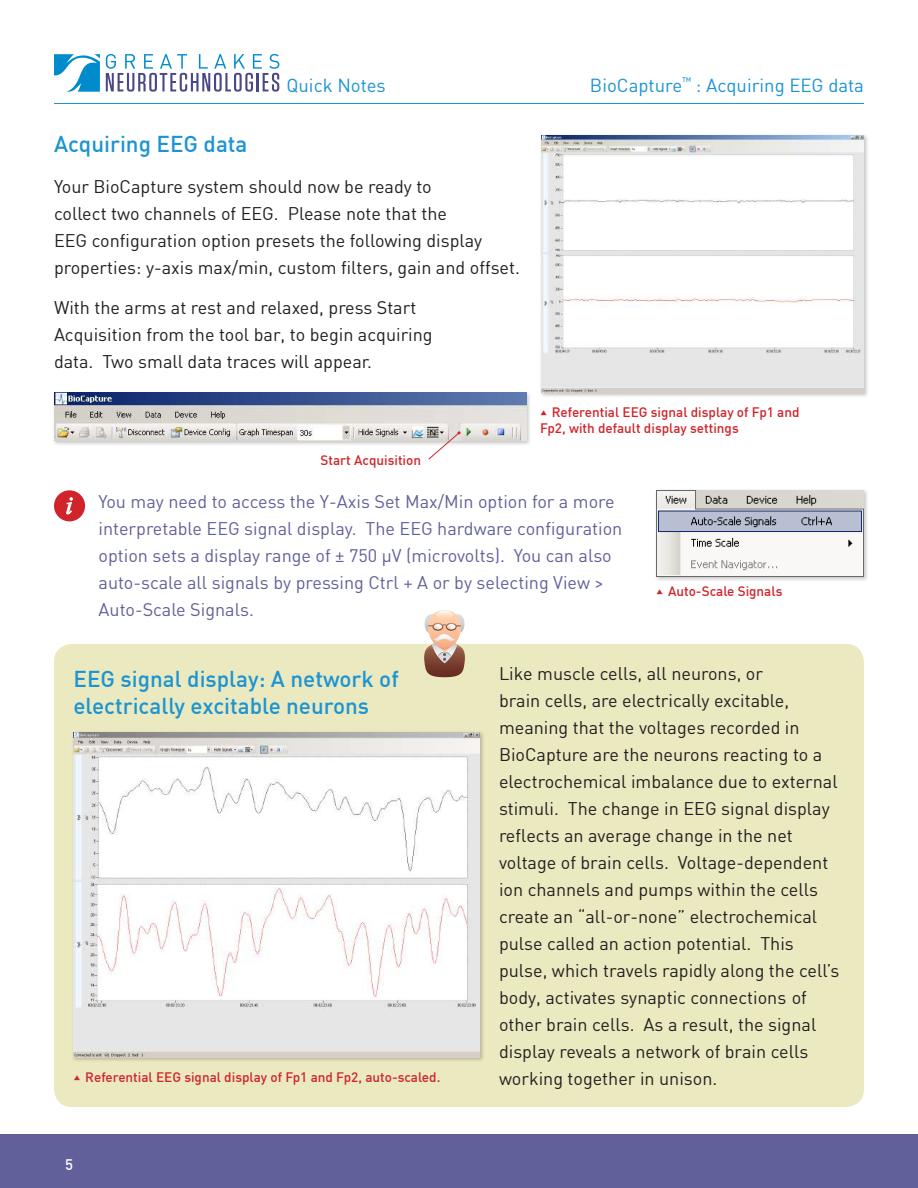
<style>
.page{position:relative;width:918px;height:1188px;background:#fff}
.page>*{position:absolute;margin:0;border:0;box-sizing:border-box;transform-origin:0 0}
.t1{font:500 22.5px/27px "DIN";color:#1c94d2}
.t2{font:18.6px "DIN";color:#1c94d2}
.t3{font:18px/27px "DIN";color:#231f20}
.t4{font:18px/27px "DIN";color:#62609a}
.t5{font:500 15px "DIN";color:#fff}
.t6{font:500 13.5px/16.2px "DIN";color:#d1232a}
</style>
<div class="page">
<div style="left:0;top:1134px;width:918px;height:54px;background:#62609a"></div>
<svg style="left:54px;top:54px;width:46px;height:38px"></svg>
<svg style="left:106px;top:54px;width:173px;height:38px"></svg>
<hr style="left:54px;top:103px;width:810px;height:1px;background:#1c94d2">
<div style="left:540px;top:133px;width:329px;height:265px;background:#231f20;opacity:.25"></div>
<img style="left:542px;top:135px;width:322px;height:258px">
<div style="left:52px;top:391px;width:480px;height:55px;background:#231f20;opacity:.25"></div>
<img style="left:54px;top:393px;width:472px;height:48px">
<svg style="left:428px;top:431px;width:33px;height:29px"></svg>
<div style="left:54px;top:644px;width:810px;height:463px;background:#eae9c0;border-radius:18px"></div>
<div style="left:54px;top:490px;width:31px;height:31px;background:#d1232a;border-radius:50%"></div>
<svg style="left:66px;top:497px;width:7px;height:18px"></svg>
<div style="left:654px;top:488px;width:215px;height:94px;background:#231f20;opacity:.25"></div>
<img style="left:656px;top:490px;width:208px;height:87px">
<div style="left:72px;top:730px;width:413px;height:332px;background:#231f20;opacity:.25"></div>
<img style="left:74px;top:732px;width:406px;height:325px">
<svg style="left:424px;top:611px;width:41px;height:66px"></svg>
<p class="t2" style="left:286px;top:73px;width:101px">Quick Notes</p>
<p class="t1" style="left:54px;top:130px;width:195px">Acquiring EEG data</p>
<p class="t3" style="left:54px;top:172px;width:467px">Your BioCapture system should now be ready to<br>collect two channels of EEG. Please note that the<br>EEG configuration option presets the following display properties: y-axis max/min, custom filters, gain and offset.</p>
<p class="t3" style="left:54px;top:294px;width:380px">With the arms at rest and relaxed, press Start<br>Acquisition from the tool bar, to begin acquiring data. Two small data traces will appear.</p>
<p class="t2" style="left:590px;top:73px;width:276px">BioCapture<sup>™</sup> : Acquiring EEG data</p>
<p class="t6" style="left:540px;top:404px;width:261px;text-indent:12px">Referential EEG signal display of Fp1 and<br>Fp2, with default display settings</p>
<p class="t6" style="left:321px;top:452px;width:102px">Start Acquisition</p>
<p class="t4" style="left:99px;top:488px;width:525px">You may need to access the Y-Axis Set Max/Min option for a more interpretable EEG signal display. The EEG hardware configuration option sets a display range of ± 750 µV (microvolts). You can also auto-scale all signals by pressing Ctrl + A or by selecting View &gt; Auto-Scale Signals.</p>
<p class="t6" style="left:668px;top:583px;width:116px">Auto-Scale Signals</p>
<p class="t1" style="left:74px;top:664px;width:327px">EEG signal display: A network of electrically excitable neurons</p>
<p class="t6" style="left:85px;top:1068px;width:357px">Referential EEG signal display of Fp1 and Fp2, auto-scaled.</p>
<p class="t5" style="left:65px;top:1155px;width:9px">5</p>
<p class="t3" style="left:499px;top:659px;width:342px">Like muscle cells, all neurons, or<br>brain cells, are electrically excitable, meaning that the voltages recorded in BioCapture are the neurons reacting to a electrochemical imbalance due to external stimuli. The change in EEG signal display reflects an average change in the net voltage of brain cells. Voltage-dependent ion channels and pumps within the cells create an “all-or-none” electrochemical pulse called an action potential. This pulse, which travels rapidly along the cell’s body, activates synaptic connections of other brain cells. As a result, the signal display reveals a network of brain cells working together in unison.</p>
</div>
